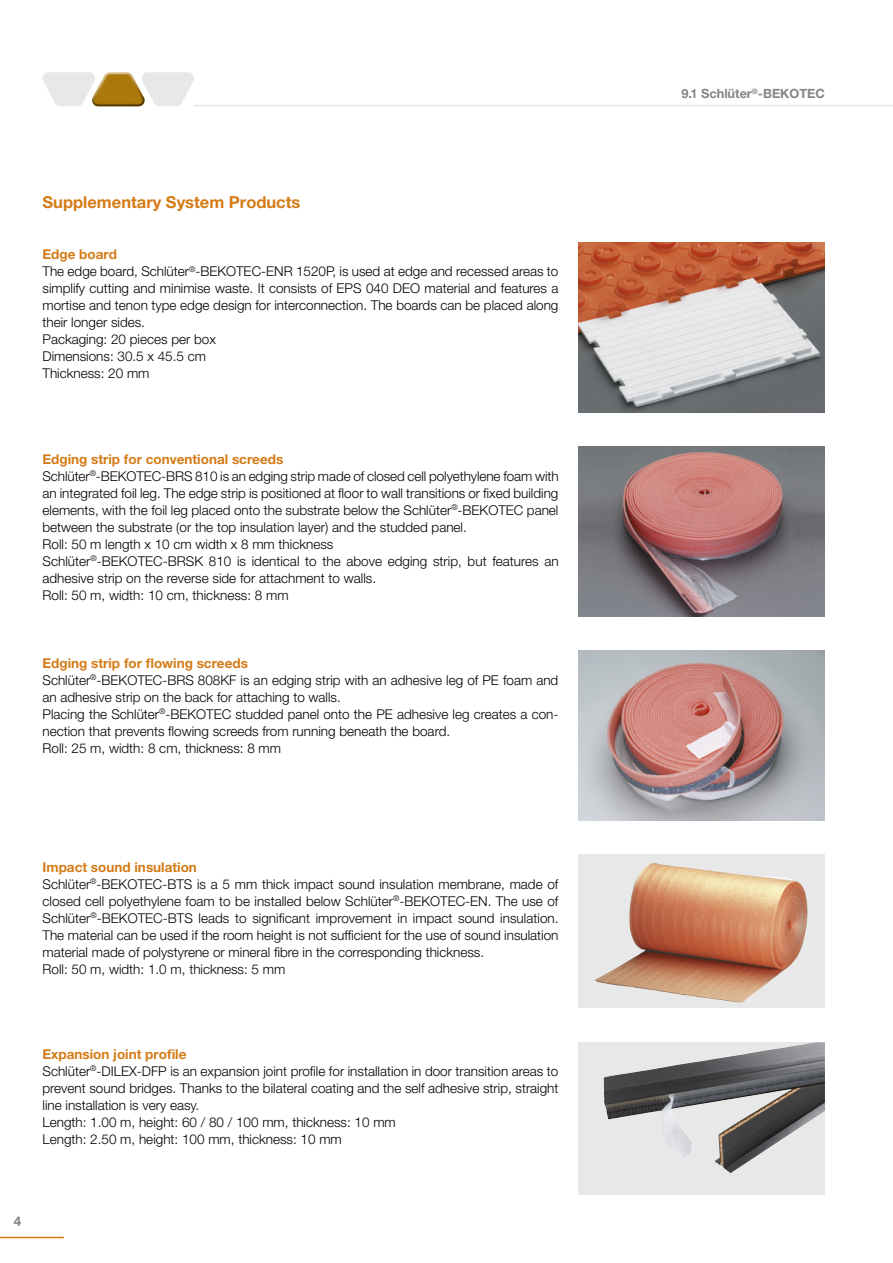
<style>
.page{position:relative;width:893px;height:1263px;background:#fff}
.page>*{position:absolute;margin:0;border:0;box-sizing:border-box;transform-origin:0 0}
.t1{font:700 16.5px "Helvetica Neue LT Pro";color:#d57b16}
.t2{font:300 13.5px/17px "Helvetica Neue LT Pro";color:#000}
.t3{font:700 13.5px "Helvetica Neue LT Pro";color:#858585}
.t4{font:700 12.75px "Helvetica Neue LT Pro";color:#858585}
.s1{font-weight:700;color:#d57b16}
</style>
<div class="page">
<hr style="left:194px;top:105px;width:699px;height:1px;background:#e8e8e8">
<svg style="left:43px;top:72px;width:151px;height:34px"></svg>
<hr style="left:0;top:1237px;width:64px;height:1px;background:#d57b16">
<img style="left:578px;top:242px;width:247px;height:170px">
<img style="left:578px;top:446px;width:247px;height:171px">
<img style="left:578px;top:651px;width:247px;height:170px">
<div style="left:579px;top:1042px;width:246px;height:153px;background:#e8e8e8"></div>
<img style="left:604px;top:1042px;width:221px;height:131px">
<div style="left:578px;top:855px;width:247px;height:153px;background:#e8e8e8"></div>
<img style="left:595px;top:863px;width:213px;height:139px">
<p class="t1" style="left:43px;top:192px;width:259px">Supplementary System Products</p>
<p class="t2" style="left:43px;top:246px;width:517px"><span class="s1">Edge board<br></span>The edge board, Schlüter<sup>®</sup>-BEKOTEC-ENR 1520P, is used at edge and recessed areas to simplify cutting and minimise waste. It consists of EPS 040 DEO material and features a mortise and tenon type edge design for interconnection. The boards can be placed along their longer sides.<br>Packaging: 20 pieces per box<br>Dimensions: 30.5 x 45.5 cm<br>Thickness: 20 mm</p>
<p class="t2" style="left:43px;top:450px;width:518px"><span class="s1">Edging strip for conventional screeds<br></span>Schlüter<sup>®</sup>-BEKOTEC-BRS 810 is an edging strip made of closed cell polyethylene foam with an integrated foil leg. The edge strip is positioned at floor to wall transitions or fixed building elements, with the foil leg placed onto the substrate below the Schlüter<sup>®</sup>-BEKOTEC panel between the substrate (or the top insulation layer) and the studded panel.<br>Roll: 50 m length x 10 cm width x 8 mm thickness<br>Schlüter<sup>®</sup>-BEKOTEC-BRSK 810 is identical to the above edging strip, but features an adhesive strip on the reverse side for attachment to walls.<br>Roll: 50 m, width: 10 cm, thickness: 8 mm</p>
<p class="t2" style="left:43px;top:654px;width:517px"><span class="s1">Edging strip for flowing screeds<br></span>Schlüter<sup>®</sup>-BEKOTEC-BRS 808KF is an edging strip with an adhesive leg of PE foam and an adhesive strip on the back for attaching to walls.<br>Placing the Schlüter<sup>®</sup>-BEKOTEC studded panel onto the PE adhesive leg creates a con&shy;nection that prevents flowing screeds from running beneath the board.<br>Roll: 25 m, width: 8 cm, thickness: 8 mm</p>
<p class="t2" style="left:43px;top:858px;width:518px"><span class="s1">Impact sound insulation<br></span>Schlüter<sup>®</sup>-BEKOTEC-BTS is a 5 mm thick impact sound insulation membrane, made of closed cell polyethylene foam to be installed below Schlüter<sup>®</sup>-BEKOTEC-EN. The use of Schlüter<sup>®</sup>-BEKOTEC-BTS leads to significant improvement in impact sound insulation.<br>The material can be used if the room height is not sufficient for the use of sound insulation material made of polystyrene or mineral fibre in the corresponding thickness.<br>Roll: 50 m, width: 1.0 m, thickness: 5 mm</p>
<p class="t2" style="left:43px;top:1045px;width:517px"><span class="s1">Expansion joint profile<br></span>Schlüter<sup>®</sup>-DILEX-DFP is an expansion joint profile for installation in door transition areas to prevent sound bridges. Thanks to the bilateral coating and the self adhesive strip, straight line installation is very easy.<br>Length: 1.00 m, height: 60 / 80 / 100 mm, thickness: 10 mm<br>Length: 2.50 m, height: 100 mm, thickness: 10 mm</p>
<p class="t3" style="left:14px;top:1213px;width:9px">4</p>
<p class="t4" style="left:681px;top:86px;width:145px">9.1 Schlüter<sup>®</sup>-BEKOTEC</p>
</div>
